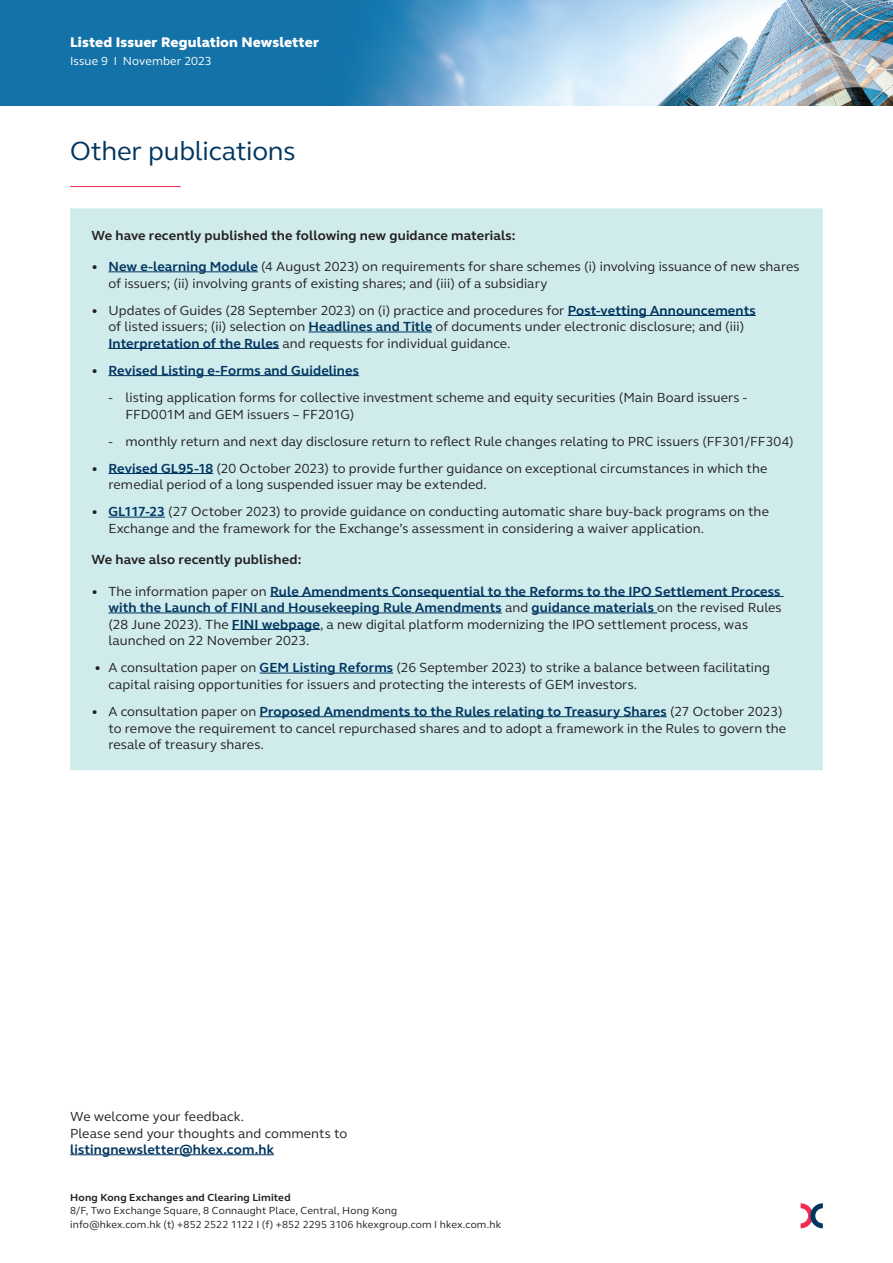
<style>
.page{position:relative;width:893px;height:1263px;background:#fff}
.page>*{position:absolute;margin:0;border:0;box-sizing:border-box;transform-origin:0 0}
._01_Headline_FS_Elliot_Pro_Regular_18_22{font:27px "FS Elliot Pro";letter-spacing:-.01em;color:#003560}
.t1{font:800 14.25px "FS Elliot Pro";letter-spacing:.01em;color:#fff}
._04_body_text__Point__FS_Elliot_Pro_Regul{font:13.5px/16.5px "FS Elliot Pro";letter-spacing:.005em;color:#231f20}
._04_body_text_FS_Elliot_Pro_Regular_9_11{font:13.5px/16.5px "FS Elliot Pro";letter-spacing:.01em;color:#231f20}
._04_body_text__Point__FS_Elliot_Pro_Regul-2{font:700 13.5px "FS Elliot Pro";letter-spacing:.01em;color:#231f20}
._04_body_text__Point__FS_Elliot_Pro_Regul-3{font:700 13.5px "FS Elliot Pro";letter-spacing:.01em;color:#003560}
.t2{font:12px "FS Elliot Pro";letter-spacing:.01em;color:#fff}
._05_Remark_FS_Elliot_Pro_Regular_7_9{font:10.5px/13.5px "FS Elliot Pro";letter-spacing:.015em;color:#231f20}
.s1{font-weight:700;color:#003560}
.s2{font-weight:400;color:#231f20}
.s3{font-weight:700}
</style>
<div class="page">
<img style="left:0;top:0;width:893px;height:105px">
<svg style="left:801px;top:1203px;width:22px;height:25px"></svg>
<hr style="left:70px;top:1154px;width:204px;height:1px;background:#003560">
<hr style="left:70px;top:186px;width:111px;height:1px;background:#ee2d50">
<div style="left:70px;top:208px;width:753px;height:562px;background:#cfebec"></div>
<hr style="left:108px;top:272px;width:150px;height:1px;background:#003560">
<hr style="left:568px;top:315px;width:188px;height:1px;background:#003560">
<hr style="left:308px;top:332px;width:124px;height:1px;background:#003560">
<hr style="left:108px;top:348px;width:171px;height:1px;background:#003560">
<hr style="left:108px;top:375px;width:251px;height:1px;background:#003560">
<hr style="left:108px;top:473px;width:105px;height:1px;background:#003560">
<hr style="left:108px;top:517px;width:57px;height:1px;background:#003560">
<hr style="left:270px;top:596px;width:514px;height:1px;background:#003560">
<hr style="left:108px;top:613px;width:394px;height:1px;background:#003560">
<hr style="left:532px;top:613px;width:125px;height:1px;background:#003560">
<hr style="left:232px;top:629px;width:88px;height:1px;background:#003560">
<hr style="left:260px;top:673px;width:133px;height:1px;background:#003560">
<hr style="left:260px;top:716px;width:407px;height:1px;background:#003560">
<p class="t1" style="left:70px;top:33px;width:250px">Listed Issuer Regulation Newsletter</p>
<p class="t2" style="left:70px;top:53px;width:143px">Issue 9 I November 2023</p>
<p class="_01_Headline_FS_Elliot_Pro_Regular_18_22" style="left:70px;top:132px;width:227px">Other publications</p>
<p class="_04_body_text__Point__FS_Elliot_Pro_Regul-2" style="left:91px;top:226px;width:426px">We have recently published the following new guidance materials:</p>
<p class="_04_body_text__Point__FS_Elliot_Pro_Regul" style="left:108px;top:258px;width:693px;text-indent:-17px">• <span class="s1">New e-learning Module</span> (4 August 2023) on requirements for share schemes (i) involving issuance of new shares of issuers; (ii) involving grants of existing shares; and (iii) of a subsidiary</p>
<p class="_04_body_text__Point__FS_Elliot_Pro_Regul" style="left:108px;top:302px;width:649px;text-indent:-17px">• Updates of Guides (28 September 2023) on (i) practice and procedures for <span class="s1">Post-vetting Announcements </span>of listed issuers; (ii) selection on <span class="s1">Headlines and Title</span> of documents under electronic disclosure; and (iii)<br><span class="s1">Interpretation of the Rules</span> and requests for individual guidance.</p>
<p class="_04_body_text__Point__FS_Elliot_Pro_Regul-3" style="left:91px;top:361px;width:269px"><span class="s2">•</span> Revised Listing e-Forms and Guidelines</p>
<p class="_04_body_text__Point__FS_Elliot_Pro_Regul" style="left:125px;top:389px;width:623px;text-indent:-17px">- listing application forms for collective investment scheme and equity securities (Main Board issuers -<br>FFD001M and GEM issuers – FF201G)</p>
<p class="_04_body_text__Point__FS_Elliot_Pro_Regul" style="left:108px;top:432px;width:687px">- monthly return and next day disclosure return to reflect Rule changes relating to PRC issuers (FF301/FF304)</p>
<p class="_04_body_text__Point__FS_Elliot_Pro_Regul" style="left:108px;top:460px;width:660px;text-indent:-17px">• <span class="s1">Revised GL95-18</span> (20 October 2023) to provide further guidance on exceptional circumstances in which the remedial period of a long suspended issuer may be extended.</p>
<p class="_04_body_text__Point__FS_Elliot_Pro_Regul" style="left:108px;top:503px;width:662px;text-indent:-17px">• <span class="s1">GL117-23</span> (27 October 2023) to provide guidance on conducting automatic share buy-back programs on the<br>Exchange and the framework for the Exchange’s assessment in considering a waiver application.</p>
<p class="_04_body_text__Point__FS_Elliot_Pro_Regul-2" style="left:91px;top:551px;width:212px">We have also recently published:</p>
<p class="_04_body_text__Point__FS_Elliot_Pro_Regul" style="left:108px;top:583px;width:675px;text-indent:-17px">• The information paper on <span class="s1">Rule Amendments Consequential to the Reforms to the IPO Settlement Process with the Launch of FINI and Housekeeping Rule Amendments</span> and <span class="s1">guidance materials</span> on the revised Rules (28 June 2023). The <span class="s1">FINI webpage</span>, a new digital platform modernizing the IPO settlement process, was launched on 22 November 2023.</p>
<p class="_04_body_text__Point__FS_Elliot_Pro_Regul" style="left:108px;top:659px;width:663px;text-indent:-14px">• A consultation paper on <span class="s1">GEM Listing Reforms</span> (26 September 2023) to strike a balance between facilitating capital raising opportunities for issuers and protecting the interests of GEM investors.</p>
<p class="_04_body_text__Point__FS_Elliot_Pro_Regul" style="left:108px;top:703px;width:679px;text-indent:-17px">• A consultation paper on <span class="s1">Proposed Amendments to the Rules relating to Treasury Shares</span> (27 October 2023) to remove the requirement to cancel repurchased shares and to adopt a framework in the Rules to govern the resale of treasury shares.</p>
<p class="_04_body_text_FS_Elliot_Pro_Regular_9_11" style="left:70px;top:1108px;width:279px">We welcome your feedback.<br>Please send your thoughts and comments to <span class="s1">listingnewsletter@hkex.com.hk</span></p>
<p class="_05_Remark_FS_Elliot_Pro_Regular_7_9" style="left:70px;top:1190px;width:432px"><span class="s3">Hong Kong Exchanges and Clearing Limited<br></span>8/F, Two Exchange Square, 8 Connaught Place, Central, Hong Kong<br>info@hkex.com.hk (t) +852 2522 1122 I (f) +852 2295 3106 hkexgroup.com I hkex.com.hk</p>
<p class="_05_Remark_FS_Elliot_Pro_Regular_7_9" style="left:70px;top:1217px;width:13px">11</p>
</div>
